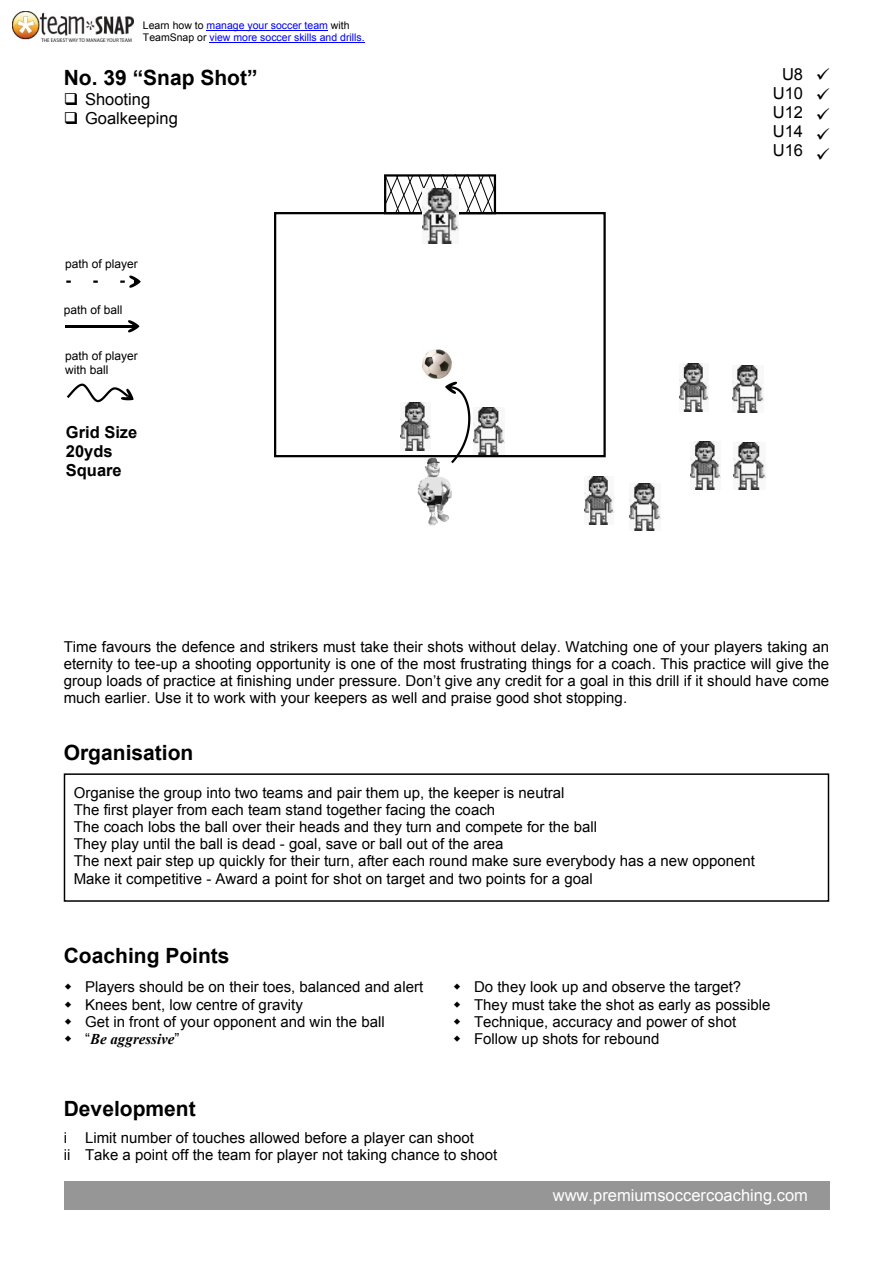
<style>
.page{position:relative;width:893px;height:1263px;background:#fff}
.page>*{position:absolute;margin:0;border:0;box-sizing:border-box;transform-origin:0 0}
.t1{font:700 21px "Arial";color:#000}
.t2{font:16.5px/18.9px "Arial";color:#000;text-align:center}
.t3{font:16.5px "Arial";color:#fff}
.t4{font:700 16.5px/18.9px "Arial";color:#000}
.t5{font:15px/17.2px "Arial";color:#000}
.t6{font:italic 700 15px "Times New Roman";color:#000}
.t7{font:12px/13.8px "Arial";color:#000}
.t8{font:10.5px/12.6px "Arial";color:#00f}
.s1{color:#000}
.s2{font-family:"Arial";font-weight:400;font-style:normal}
</style>
<div class="page">
<div style="left:64px;top:1181px;width:765px;height:28px;background:#969696"></div>
<div style="left:64px;top:773px;width:765px;height:129px;border:2px solid #000"></div>
<svg style="left:66px;top:280px;width:5px;height:3px"></svg>
<svg style="left:93px;top:280px;width:5px;height:3px"></svg>
<svg style="left:120px;top:276px;width:21px;height:12px"></svg>
<svg style="left:128px;top:320px;width:11px;height:12px"></svg>
<hr style="left:65px;top:325px;width:68px;height:2px;background:#000">
<svg style="left:67px;top:384px;width:67px;height:18px"></svg>
<div style="left:274px;top:212px;width:332px;height:245px;border:2px solid #000"></div>
<svg style="left:384px;top:174px;width:112px;height:40px"></svg>
<img style="left:422px;top:189px;width:37px;height:54px">
<img style="left:400px;top:402px;width:30px;height:48px">
<img style="left:422px;top:349px;width:30px;height:29px">
<img style="left:416px;top:457px;width:37px;height:68px">
<svg style="left:445px;top:382px;width:25px;height:81px"></svg>
<img style="left:734px;top:442px;width:31px;height:47px">
<img style="left:691px;top:442px;width:29px;height:48px">
<img style="left:629px;top:483px;width:31px;height:47px">
<img style="left:584px;top:476px;width:30px;height:48px">
<img style="left:732px;top:365px;width:31px;height:47px">
<img style="left:679px;top:364px;width:30px;height:48px">
<img style="left:473px;top:407px;width:32px;height:47px">
<img style="left:12px;top:12px;width:121px;height:29px">
<hr style="left:209px;top:42px;width:156px;height:1px;background:#00f">
<hr style="left:207px;top:30px;width:121px;height:1px;background:#00f">
<p class="t8" style="left:143px;top:19px;width:223px"><span class="s1">Learn how to</span> manage your soccer team <span class="s1">with<br>TeamSnap or</span> view more soccer skills and drills.</p>
<h1 class="t1" style="left:64px;top:69px;width:195px">No. 39 “Snap Shot”</h1>
<p class="t2" style="left:64px;top:91px;width:88px">❑ Shooting</p>
<p class="t2" style="left:64px;top:110px;width:116px">❑ Goalkeeping</p>
<p class="t7" style="left:65px;top:258px;width:74px">path of player</p>
<p class="t7" style="left:64px;top:303px;width:60px">path of ball</p>
<p class="t7" style="left:65px;top:350px;width:74px">path of player with ball</p>
<p class="t4" style="left:66px;top:424px;width:73px">Grid Size<br>20yds<br>Square</p>
<p class="t2" style="left:773px;top:67px;width:32px">U8<br>U10<br>U12<br>U14<br>U16</p>
<p class="t5" style="left:64px;top:639px;width:767px;text-align:justify">Time favours the defence and strikers must take their shots without delay. Watching one of your players taking an eternity to tee-up a shooting opportunity is one of the most frustrating things for a coach. This practice will give the group loads of practice at finishing under pressure. Don’t give any credit for a goal in this drill if it should have come much earlier. Use it to work with your keepers as well and praise good shot stopping.</p>
<h1 class="t1" style="left:64px;top:744px;width:131px">Organisation</h1>
<p class="t5" style="left:74px;top:785px;width:683px">Organise the group into two teams and pair them up, the keeper is neutral<br>The first player from each team stand together facing the coach<br>The coach lobs the ball over their heads and they turn and compete for the ball<br>They play until the ball is dead - goal, save or ball out of the area<br>The next pair step up quickly for their turn, after each round make sure everybody has a new opponent Make it competitive - Award a point for shot on target and two points for a goal</p>
<h1 class="t1" style="left:64px;top:947px;width:167px">Coaching Points</h1>
<p class="t5" style="left:85px;top:980px;width:340px">Players should be on their toes, balanced and alert<br>Knees bent, low centre of gravity<br>Get in front of your opponent and win the ball</p>
<p class="t6" style="left:85px;top:1034px;width:96px"><span class="s2">“</span>Be aggressive<span class="s2">”</span></p>
<h1 class="t1" style="left:64px;top:1100px;width:133px">Development</h1>
<p class="t5" style="left:474px;top:980px;width:298px">Do they look up and observe the target?<br>They must take the shot as early as possible Technique, accuracy and power of shot Follow up shots for rebound</p>
<p class="t5" style="left:64px;top:1130px;width:435px">i Limit number of touches allowed before a player can shoot<br>ii Take a point off the team for player not taking chance to shoot</p>
<p class="t3" style="left:553px;top:1189px;width:257px">www.premiumsoccercoaching.com</p>
</div>
